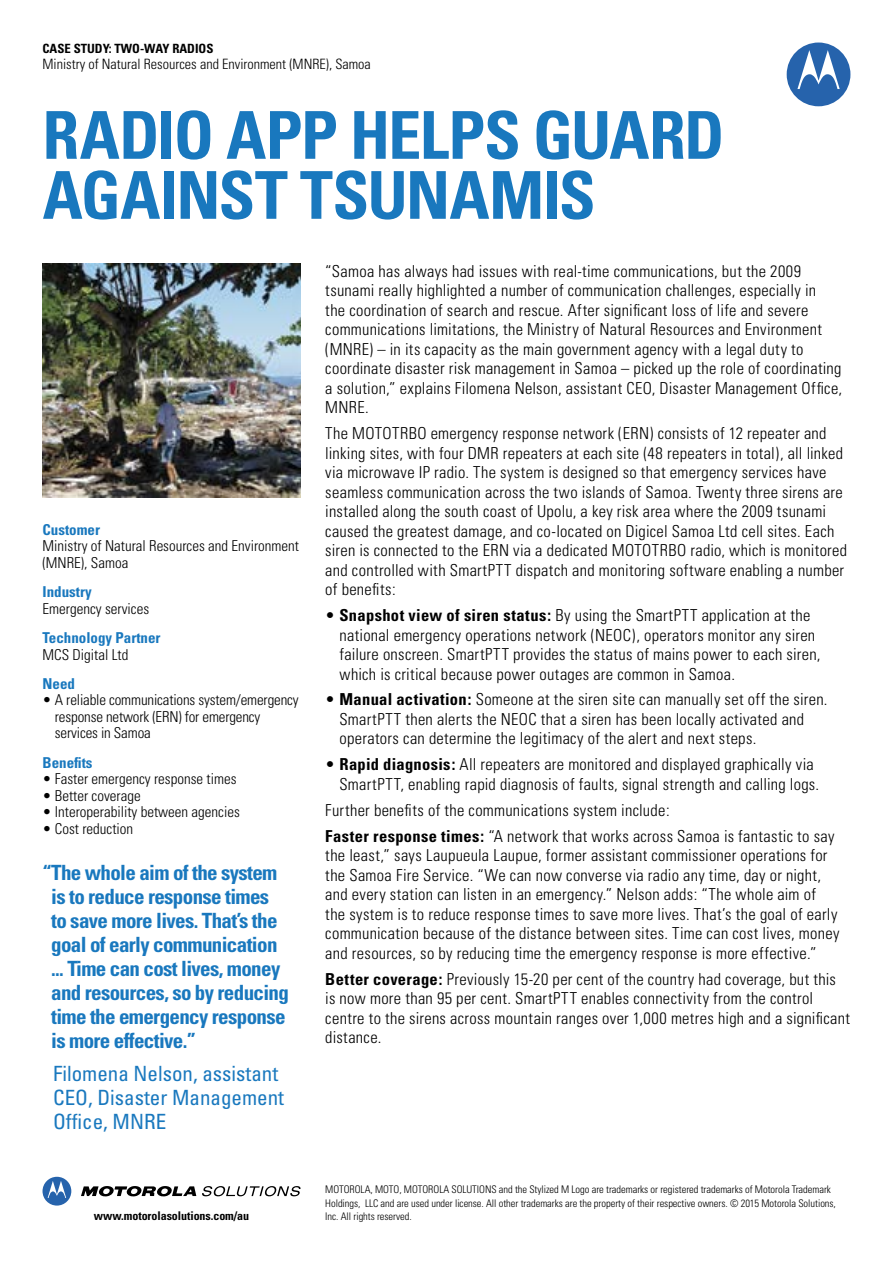
<style>
.page{position:relative;width:893px;height:1263px;background:#fff}
.page>*{position:absolute;margin:0;border:0;box-sizing:border-box;transform-origin:0 0}
.t1{font:700 condensed 66px/60px "Univers";letter-spacing:-.025em;color:#1978be}
.t2{font:700 condensed 21px/24px "Univers";letter-spacing:-.03em;color:#1978be}
.t3{font:condensed 21px/24px "Univers";color:#1978be}
.t4{font:300 condensed 16.5px/19.5px "Univers";letter-spacing:.02em;color:#000}
.t5{font:300 condensed 15px/16.5px "Univers";color:#000}
.t6{font:700 condensed 15px "Univers";color:#1978be}
.t7{font:300 condensed 14.25px "Univers";color:#000}
.t8{font:700 condensed 12.75px "Univers";color:#000}
.t9{font:700 condensed 12px "Univers";letter-spacing:-.005em;color:#000}
.t10{font:300 condensed 10.5px/13.5px "Univers";letter-spacing:-.005em;color:#000}
.s1{font-weight:700}
</style>
<div class="page">
<svg style="left:81px;top:1186px;width:115px;height:11px"></svg>
<div style="left:43px;top:1177px;width:28px;height:28px;background:#2663ac;border-radius:50%"></div>
<svg style="left:48px;top:1181px;width:18px;height:17px"></svg>
<svg style="left:202px;top:1186px;width:98px;height:10px"></svg>
<svg style="left:787px;top:43px;width:63px;height:63px"></svg>
<img style="left:43px;top:264px;width:257px;height:233px">
<p class="t8" style="left:43px;top:40px;width:172px">CASE STUDY: TWO-WAY RADIOS</p>
<p class="t7" style="left:43px;top:56px;width:330px">Ministry of Natural Resources and Environment (MNRE), Samoa</p>
<h1 class="t1" style="left:43px;top:105px;width:683px">RADIO APP HELPS GUARD<br>AGAINST TSUNAMIS</h1>
<p class="t6" style="left:43px;top:520px;width:59px">Customer</p>
<p class="t5" style="left:43px;top:538px;width:258px">Ministry of Natural Resources and Environment (MNRE), Samoa</p>
<p class="t6" style="left:43px;top:583px;width:51px">Industry</p>
<p class="t5" style="left:43px;top:600px;width:108px">Emergency services</p>
<p class="t6" style="left:43px;top:628px;width:120px">Technology Partner</p>
<p class="t5" style="left:43px;top:646px;width:87px">MCS Digital Ltd</p>
<p class="t6" style="left:43px;top:674px;width:34px">Need</p>
<p class="t5" style="left:55px;top:692px;width:245px;text-indent:-12px">• A reliable communications system/emergency response network (ERN) for emergency services in Samoa</p>
<p class="t6" style="left:43px;top:753px;width:51px">Benefits</p>
<p class="t5" style="left:43px;top:770px;width:196px">• Faster emergency response times</p>
<p class="t5" style="left:43px;top:787px;width:100px">• Better coverage</p>
<p class="t5" style="left:43px;top:803px;width:199px">• Interoperability between agencies</p>
<p class="t5" style="left:43px;top:820px;width:92px">• Cost reduction</p>
<p class="t2" style="left:51px;top:860px;width:239px;text-indent:-9px">“The whole aim of the system is to reduce response times to save more lives. That’s the goal of early communication ... Time can cost lives, money and resources, so by reducing time the emergency response is more effective.”</p>
<p class="t3" style="left:53px;top:1061px;width:232px">Filomena Nelson, assistant<br>CEO, Disaster Management<br>Office, MNRE</p>
<p class="t9" style="left:94px;top:1209px;width:157px">www.motorolasolutions.com/au</p>
<p class="t4" style="left:325px;top:261px;width:518px">“Samoa has always had issues with real-time communications, but the 2009 tsunami really highlighted a number of communication challenges, especially in<br>the coordination of search and rescue. After significant loss of life and severe communications limitations, the Ministry of Natural Resources and Environment (MNRE) – in its capacity as the main government agency with a legal duty to coordinate disaster risk management in Samoa – picked up the role of coordinating a solution,” explains Filomena Nelson, assistant CEO, Disaster Management Office, MNRE.</p>
<p class="t4" style="left:325px;top:424px;width:523px">The MOTOTRBO emergency response network (ERN) consists of 12 repeater and linking sites, with four DMR repeaters at each site (48 repeaters in total), all linked via microwave IP radio. The system is designed so that emergency services have seamless communication across the two islands of Samoa. Twenty three sirens are installed along the south coast of Upolu, a key risk area where the 2009 tsunami caused the greatest damage, and co-located on Digicel Samoa Ltd cell sites. Each siren is connected to the ERN via a dedicated MOTOTRBO radio, which is monitored and controlled with SmartPTT dispatch and monitoring software enabling a number of benefits:</p>
<p class="t4" style="left:339px;top:605px;width:482px;text-indent:-14px">• <span class="s1">Snapshot view of siren status:</span> By using the SmartPTT application at the national emergency operations network (NEOC), operators monitor any siren failure onscreen. SmartPTT provides the status of mains power to each siren, which is critical because power outages are common in Samoa.</p>
<p class="t4" style="left:339px;top:690px;width:490px;text-indent:-14px">• <span class="s1">Manual activation:</span> Someone at the siren site can manually set off the siren.<br>SmartPTT then alerts the NEOC that a siren has been locally activated and operators can determine the legitimacy of the alert and next steps.</p>
<p class="t4" style="left:339px;top:755px;width:481px;text-indent:-14px">• <span class="s1">Rapid diagnosis:</span> All repeaters are monitored and displayed graphically via<br>SmartPTT, enabling rapid diagnosis of faults, signal strength and calling logs.</p>
<p class="t4" style="left:325px;top:797px;width:511px;line-height:25.8px">Further benefits of the communications system include:<br><span class="s1">Faster response times:</span> “A network that works across Samoa is fantastic to say</p>
<p class="t4" style="left:325px;top:845px;width:516px">the least,” says Laupueula Laupue, former assistant commissioner operations for the Samoa Fire Service. “We can now converse via radio any time, day or night, and every station can listen in an emergency.” Nelson adds: “The whole aim of the system is to reduce response times to save more lives. That’s the goal of early communication because of the distance between sites. Time can cost lives, money and resources, so by reducing time the emergency response is more effective.”</p>
<p class="t4" style="left:325px;top:969px;width:526px"><span class="s1">Better coverage:</span> Previously 15-20 per cent of the country had coverage, but this is now more than 95 per cent. SmartPTT enables connectivity from the control centre to the sirens across mountain ranges over 1,000 metres high and a significant distance.</p>
<p class="t10" style="left:325px;top:1183px;width:512px">MOTOROLA, MOTO, MOTOROLA SOLUTIONS and the Stylized M Logo are trademarks or registered trademarks of Motorola Trademark<br>Holdings, LLC and are used under license. All other trademarks are the property of their respective owners. © 2015 Motorola Solutions,<br>Inc. All rights reserved.</p>
</div>
